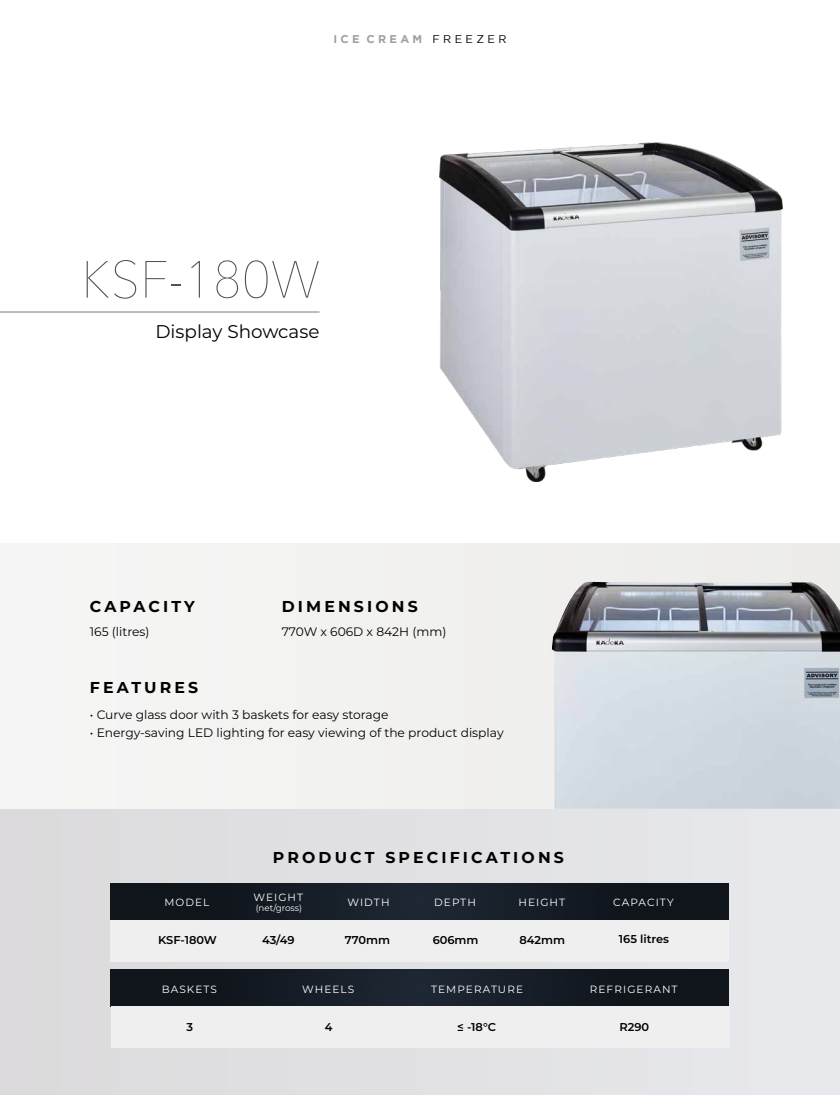
<style>
.page{position:relative;width:840px;height:1095px;background:#fff}
.page>*{position:absolute;margin:0;border:0;box-sizing:border-box;transform-origin:0 0}
.t1{font:200 51.71px "Avenir Next";color:#515151}
.t2{font:18.38px "Montserrat";color:#000}
.t3{font:700 15.75px "Montserrat";letter-spacing:.2em;color:#000}
.t4{font:12.25px "Montserrat";color:#000}
.t5{font:600 11.38px "Montserrat";color:#000}
.t6{font:700 11.2px "Gotham";color:#a0a0a0}
.t7{font:10.5px "Montserrat";letter-spacing:.105em;color:#fff}
.t8{font:8.75px "Montserrat";color:#fff}
.s1{font-weight:400;color:#000}
</style>
<div class="page">
<hr style="left:0;top:311px;width:320px;height:1px;background:#7a7a7a">
<img style="left:439px;top:143px;width:344px;height:338px">
<div style="left:0;top:544px;width:840px;height:264px;background:#f3f3f1"></div>
<div style="left:0;top:809px;width:840px;height:285px;background:#e1e1e4"></div>
<svg style="left:110px;top:969px;width:618px;height:37px;background:#141b23"></svg>
<div style="left:112px;top:1006px;width:618px;height:42px;background:#efefef"></div>
<div style="left:110px;top:919px;width:618px;height:42px;background:#efefef"></div>
<svg style="left:110px;top:883px;width:618px;height:37px;background:#141b23"></svg>
<img style="left:552px;top:581px;width:288px;height:227px">
<p class="t6" style="left:333px;top:32px;width:175px">I C E C R E A M <span class="s1">F R E E Z E R</span></p>
<h1 class="t1" style="left:81px;top:236px;width:241px">KSF-180W</h1>
<h2 class="t2" style="left:155px;top:319px;width:166px">Display Showcase</h2>
<p class="t3" style="left:90px;top:595px;width:107px">CAPACITY</p>
<p class="t4" style="left:90px;top:623px;width:61px">165 (litres)</p>
<p class="t3" style="left:90px;top:676px;width:110px">FEATURES</p>
<p class="t3" style="left:282px;top:595px;width:138px">DIMENSIONS</p>
<p class="t4" style="left:282px;top:623px;width:166px">770W x 606D x 842H (mm)</p>
<p class="t4" style="left:90px;top:706px;width:300px">• Curve glass door with 3 baskets for easy storage</p>
<p class="t4" style="left:90px;top:724px;width:415px">• Energy-saving LED lighting for easy viewing of the product display</p>
<p class="t7" style="left:164px;top:895px;width:47px">MODEL</p>
<p class="t5" style="left:158px;top:932px;width:60px">KSF-180W</p>
<p class="t7" style="left:162px;top:981px;width:57px">BASKETS</p>
<p class="t5" style="left:187px;top:1019px;width:8px">3</p>
<p class="t3" style="left:273px;top:846px;width:293px">PRODUCT SPECIFICATIONS</p>
<p class="t7" style="left:253px;top:890px;width:51px">WEIGHT</p>
<p class="t5" style="left:262px;top:932px;width:34px">43/49</p>
<p class="t8" style="left:256px;top:902px;width:48px">(net/gross)</p>
<p class="t7" style="left:347px;top:895px;width:44px">WIDTH</p>
<p class="t5" style="left:345px;top:932px;width:47px">770mm</p>
<p class="t7" style="left:434px;top:895px;width:43px">DEPTH</p>
<p class="t5" style="left:433px;top:932px;width:47px">606mm</p>
<p class="t7" style="left:518px;top:895px;width:48px">HEIGHT</p>
<p class="t5" style="left:520px;top:932px;width:47px">842mm</p>
<p class="t7" style="left:613px;top:895px;width:62px">CAPACITY</p>
<p class="t5" style="left:619px;top:930px;width:52px">165 litres</p>
<p class="t7" style="left:302px;top:981px;width:54px">WHEELS</p>
<p class="t5" style="left:325px;top:1019px;width:9px">4</p>
<p class="t7" style="left:431px;top:981px;width:94px">TEMPERATURE</p>
<p class="t7" style="left:590px;top:981px;width:89px">REFRIGERANT</p>
<p class="t5" style="left:457px;top:1019px;width:40px">≤ -18°C</p>
<p class="t5" style="left:619px;top:1019px;width:31px">R290</p>
</div>
